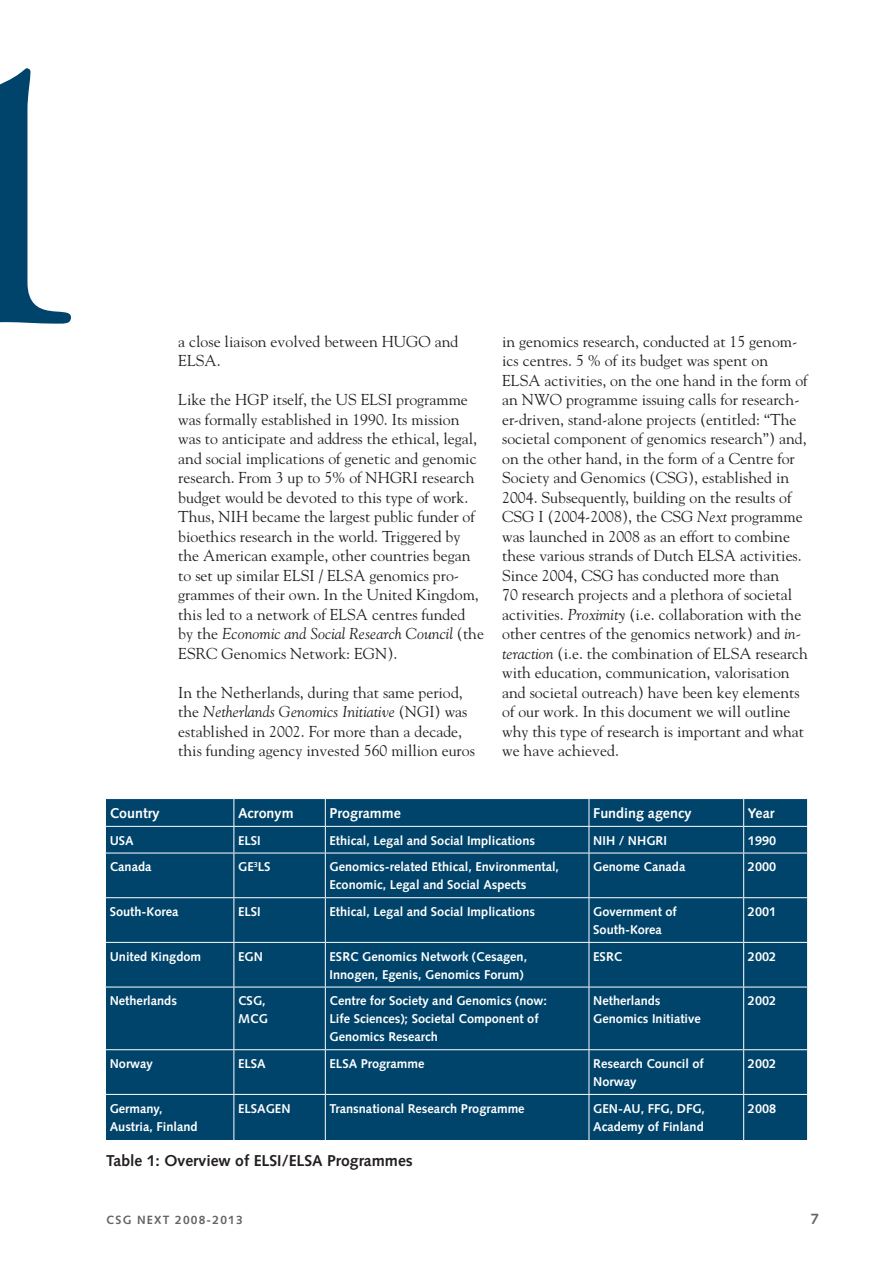
<style>
.page{position:relative;width:893px;height:1263px;background:#fff}
.page>*{position:absolute;margin:0;border:0;box-sizing:border-box;transform-origin:0 0}
.t1{font:700 375px "Goudy";color:#00446b}
.t2{font:15.75px/19.5px "Goudy";color:#231f20}
.t3{font:700 15.75px "Syntax";color:#231f20}
.t4{font:700 15px "Syntax";color:#636466}
.t5{font:700 14.25px "Syntax";color:#fff}
.t6{font:700 12.75px/18px "Syntax";color:#fff}
.t7{font:700 12px "Syntax";letter-spacing:.1em;color:#636466}
.s1{font-style:italic}
</style>
<div class="page">
<div style="left:106px;top:799px;width:701px;height:341px;background:#00446b"></div>
<hr style="left:105px;top:826px;width:129px;height:1px;background:#fff">
<svg style="left:233px;top:799px;width:1px;height:54px"></svg>
<hr style="left:234px;top:826px;width:91px;height:1px;background:#fff">
<svg style="left:325px;top:799px;width:1px;height:54px"></svg>
<hr style="left:325px;top:826px;width:264px;height:1px;background:#fff">
<svg style="left:589px;top:799px;width:1px;height:54px"></svg>
<hr style="left:589px;top:826px;width:155px;height:1px;background:#fff">
<svg style="left:743px;top:799px;width:1px;height:54px"></svg>
<svg style="left:807px;top:799px;width:1px;height:54px"></svg>
<hr style="left:744px;top:826px;width:64px;height:1px;background:#fff">
<hr style="left:105px;top:853px;width:129px;height:1px;background:#fff">
<hr style="left:233px;top:853px;width:1px;height:44px;background:#fff">
<hr style="left:234px;top:853px;width:91px;height:1px;background:#fff">
<hr style="left:325px;top:853px;width:1px;height:44px;background:#fff">
<hr style="left:325px;top:853px;width:264px;height:1px;background:#fff">
<hr style="left:589px;top:853px;width:1px;height:44px;background:#fff">
<hr style="left:589px;top:853px;width:155px;height:1px;background:#fff">
<hr style="left:743px;top:853px;width:1px;height:44px;background:#fff">
<hr style="left:744px;top:853px;width:64px;height:1px;background:#fff">
<hr style="left:105px;top:897px;width:129px;height:1px;background:#fff">
<hr style="left:233px;top:898px;width:1px;height:44px;background:#fff">
<hr style="left:234px;top:897px;width:91px;height:1px;background:#fff">
<hr style="left:325px;top:898px;width:1px;height:44px;background:#fff">
<hr style="left:325px;top:897px;width:264px;height:1px;background:#fff">
<hr style="left:589px;top:898px;width:1px;height:44px;background:#fff">
<hr style="left:589px;top:897px;width:155px;height:1px;background:#fff">
<hr style="left:743px;top:898px;width:1px;height:44px;background:#fff">
<hr style="left:744px;top:897px;width:64px;height:1px;background:#fff">
<hr style="left:105px;top:942px;width:129px;height:1px;background:#fff">
<hr style="left:233px;top:943px;width:1px;height:44px;background:#fff">
<hr style="left:234px;top:942px;width:91px;height:1px;background:#fff">
<hr style="left:325px;top:943px;width:1px;height:44px;background:#fff">
<hr style="left:325px;top:942px;width:264px;height:1px;background:#fff">
<hr style="left:589px;top:943px;width:1px;height:44px;background:#fff">
<hr style="left:589px;top:942px;width:155px;height:1px;background:#fff">
<hr style="left:743px;top:943px;width:1px;height:44px;background:#fff">
<hr style="left:744px;top:942px;width:64px;height:1px;background:#fff">
<hr style="left:105px;top:987px;width:129px;height:1px;background:#fff">
<hr style="left:233px;top:987px;width:1px;height:62px;background:#fff">
<hr style="left:234px;top:987px;width:91px;height:1px;background:#fff">
<hr style="left:325px;top:987px;width:1px;height:62px;background:#fff">
<hr style="left:325px;top:987px;width:264px;height:1px;background:#fff">
<hr style="left:589px;top:987px;width:1px;height:62px;background:#fff">
<hr style="left:589px;top:987px;width:155px;height:1px;background:#fff">
<hr style="left:743px;top:987px;width:1px;height:62px;background:#fff">
<hr style="left:744px;top:987px;width:64px;height:1px;background:#fff">
<hr style="left:105px;top:1049px;width:129px;height:1px;background:#fff">
<hr style="left:233px;top:1050px;width:1px;height:44px;background:#fff">
<hr style="left:234px;top:1049px;width:91px;height:1px;background:#fff">
<hr style="left:325px;top:1050px;width:1px;height:44px;background:#fff">
<hr style="left:325px;top:1049px;width:264px;height:1px;background:#fff">
<hr style="left:589px;top:1050px;width:1px;height:44px;background:#fff">
<hr style="left:589px;top:1049px;width:155px;height:1px;background:#fff">
<hr style="left:743px;top:1050px;width:1px;height:44px;background:#fff">
<hr style="left:744px;top:1049px;width:64px;height:1px;background:#fff">
<hr style="left:105px;top:1094px;width:129px;height:1px;background:#fff">
<hr style="left:233px;top:1095px;width:1px;height:45px;background:#fff">
<hr style="left:234px;top:1094px;width:91px;height:1px;background:#fff">
<hr style="left:325px;top:1095px;width:1px;height:45px;background:#fff">
<hr style="left:325px;top:1094px;width:264px;height:1px;background:#fff">
<hr style="left:589px;top:1095px;width:1px;height:45px;background:#fff">
<hr style="left:589px;top:1094px;width:155px;height:1px;background:#fff">
<hr style="left:743px;top:1095px;width:1px;height:45px;background:#fff">
<hr style="left:744px;top:1094px;width:64px;height:1px;background:#fff">
<h1 class="t1" style="left:-97px;top:43px;width:210px">1</h1>
<p class="t2" style="left:178px;top:333px;width:281px">a close liaison evolved between HUGO and<br>ELSA.</p>
<p class="t2" style="left:178px;top:391px;width:307px">Like the HGP itself, the US ELSI programme was formally established in 1990. Its mission was to anticipate and address the ethical, legal, and social implications of genetic and genomic research. From 3 up to 5% of NHGRI research budget would be devoted to this type of work.<br>Thus, NIH became the largest public funder of bioethics research in the world. Triggered by the American example, other countries began to set up similar ELSI / ELSA genomics pro&shy;grammes of their own. In the United Kingdom, this led to a network of ELSA centres funded by the <span class="s1">Economic and Social Research Council</span> (the ESRC Genomics Network: EGN).</p>
<p class="t2" style="left:178px;top:684px;width:298px">In the Netherlands, during that same period, the <span class="s1">Netherlands Genomics Initiative</span> (NGI) was established in 2002. For more than a decade, this funding agency invested 560 million euros</p>
<p class="t2" style="left:502px;top:333px;width:307px">in genomics research, conducted at 15 genom&shy;ics centres. 5 % of its budget was spent on ELSA activities, on the one hand in the form of an NWO programme issuing calls for research&shy;er-driven, stand-alone projects (entitled: “The societal component of genomics research”) and, on the other hand, in the form of a Centre for Society and Genomics (CSG), established in 2004. Subsequently, building on the results of CSG I (2004-2008), the CSG <span class="s1">Next</span> programme was launched in 2008 as an effort to combine these various strands of Dutch ELSA activities.<br>Since 2004, CSG has conducted more than<br>70 research projects and a plethora of societal activities. <span class="s1">Proximity</span> (i.e. collaboration with the other centres of the genomics network) and <span class="s1">in&shy;teraction</span> (i.e. the combination of ELSA research with education, communication, valorisation and societal outreach) have been key elements of our work. In this document we will outline why this type of research is important and what we have achieved.</p>
<p class="t5" style="left:110px;top:807px;width:51px">Country</p>
<p class="t5" style="left:238px;top:807px;width:57px">Acronym</p>
<p class="t5" style="left:330px;top:807px;width:73px">Programme</p>
<p class="t5" style="left:593px;top:807px;width:100px">Funding agency</p>
<p class="t5" style="left:748px;top:807px;width:28px">Year</p>
<p class="t6" style="left:110px;top:832px;width:26px">USA</p>
<p class="t6" style="left:238px;top:832px;width:24px">ELSI</p>
<p class="t6" style="left:330px;top:832px;width:207px">Ethical, Legal and Social Implications</p>
<p class="t6" style="left:593px;top:832px;width:75px">NIH / NHGRI</p>
<p class="t6" style="left:748px;top:832px;width:30px">1990</p>
<p class="t6" style="left:110px;top:859px;width:43px">Canada</p>
<p class="t6" style="left:238px;top:859px;width:34px">GE<sup>3</sup>LS</p>
<p class="t6" style="left:330px;top:859px;width:231px">Genomics-related Ethical, Environmental,<br>Economic, Legal and Social Aspects</p>
<p class="t6" style="left:593px;top:859px;width:94px">Genome Canada</p>
<p class="t6" style="left:748px;top:859px;width:30px">2000</p>
<p class="t6" style="left:110px;top:904px;width:70px">South-Korea</p>
<p class="t6" style="left:238px;top:904px;width:24px">ELSI</p>
<p class="t6" style="left:330px;top:904px;width:207px">Ethical, Legal and Social Implications</p>
<p class="t6" style="left:593px;top:904px;width:85px">Government of<br>South-Korea</p>
<p class="t6" style="left:748px;top:904px;width:30px">2001</p>
<p class="t6" style="left:110px;top:948px;width:93px">United Kingdom</p>
<p class="t6" style="left:238px;top:948px;width:26px">EGN</p>
<p class="t6" style="left:330px;top:948px;width:199px">ESRC Genomics Network (Cesagen,<br>Innogen, Egenis, Genomics Forum)</p>
<p class="t6" style="left:593px;top:948px;width:31px">ESRC</p>
<p class="t6" style="left:748px;top:948px;width:30px">2002</p>
<p class="t6" style="left:110px;top:993px;width:69px">Netherlands</p>
<p class="t6" style="left:238px;top:993px;width:31px">CSG,<br>MCG</p>
<p class="t6" style="left:330px;top:993px;width:219px">Centre for Society and Genomics (now:<br>Life Sciences); Societal Component of<br>Genomics Research</p>
<p class="t6" style="left:593px;top:993px;width:109px">Netherlands<br>Genomics Initiative</p>
<p class="t6" style="left:748px;top:993px;width:30px">2002</p>
<p class="t6" style="left:110px;top:1056px;width:45px">Norway</p>
<p class="t6" style="left:238px;top:1056px;width:29px">ELSA</p>
<p class="t6" style="left:330px;top:1056px;width:96px">ELSA Programme</p>
<p class="t6" style="left:593px;top:1056px;width:112px">Research Council of<br>Norway</p>
<p class="t6" style="left:748px;top:1056px;width:30px">2002</p>
<p class="t6" style="left:110px;top:1100px;width:89px">Germany,<br>Austria, Finland</p>
<p class="t6" style="left:238px;top:1100px;width:54px">ELSAGEN</p>
<p class="t6" style="left:330px;top:1100px;width:197px">Transnational Research Programme</p>
<p class="t6" style="left:593px;top:1100px;width:113px">GEN-AU, FFG, DFG,<br>Academy of Finland</p>
<p class="t6" style="left:748px;top:1100px;width:30px">2008</p>
<p class="t3" style="left:106px;top:1154px;width:308px">Table 1: Overview of ELSI/ELSA Programmes</p>
<p class="t7" style="left:106px;top:1215px;width:138px">CSG NEXT 2008-2013</p>
<p class="t4" style="left:811px;top:1213px;width:10px">7</p>
</div>
